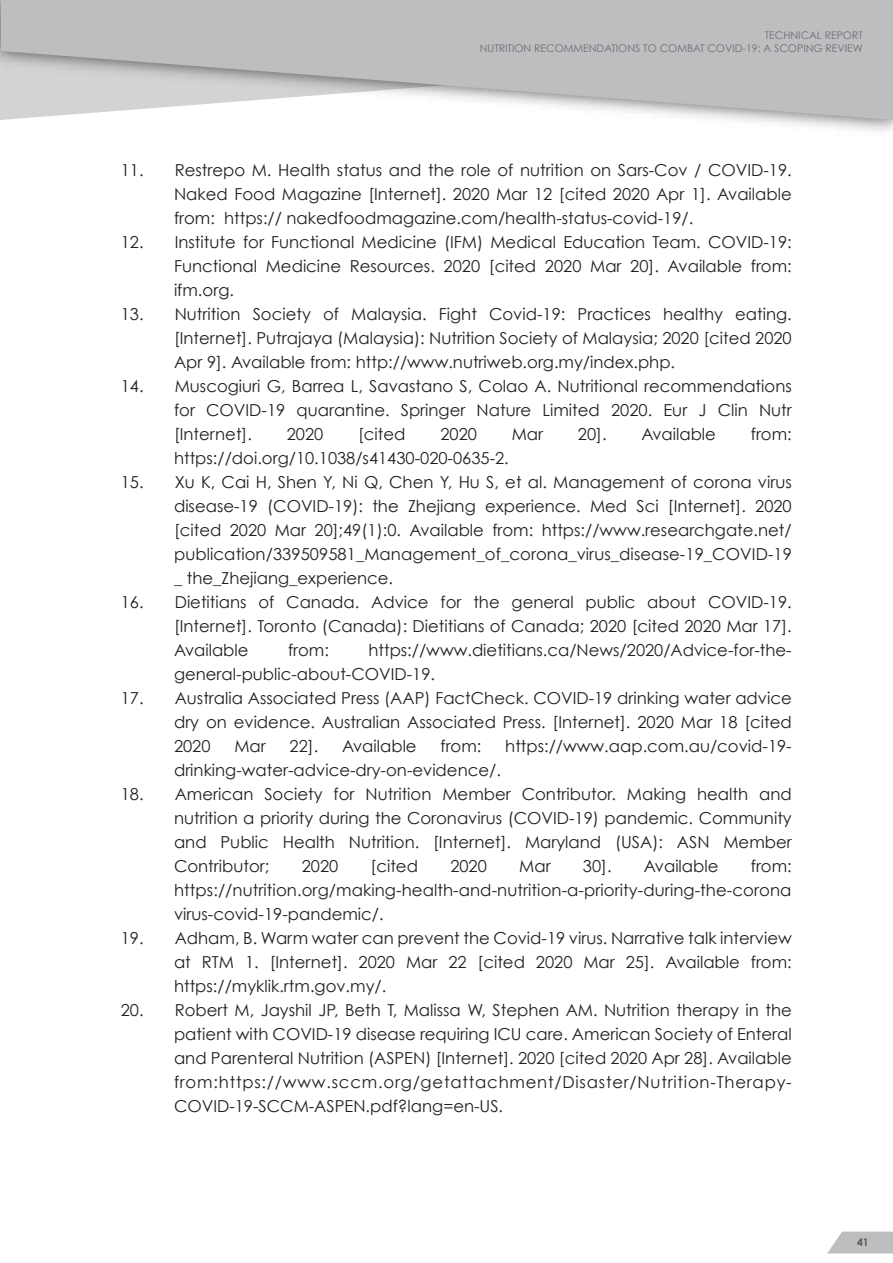
<style>
.page{position:relative;width:893px;height:1263px;background:#fff}
.page>*{position:absolute;margin:0;border:0;box-sizing:border-box;transform-origin:0 0}
.t1{font:16.5px/24px "Century Gothic";color:#231f20;text-align:justify}
.t2{font:10.5px/12.6px "Century Gothic";color:#6d6e71;text-align:right}
.t3{font:700 10.5px "Century Gothic";color:#58595b}
</style>
<div class="page">
<svg style="left:1px;top:0;width:892px;height:120px;background:#c4c6c8"></svg>
<svg style="left:827px;top:1231px;width:66px;height:22px"></svg>
<p class="t2" style="left:480px;top:29px;width:385px">TECHNICAL REPORT<br>NUTRITION RECOMMENDATIONS TO COMBAT COVID-19: A SCOPING REVIEW</p>
<p class="t1" style="left:174px;top:158px;width:619px;text-indent:-53px">11. Restrepo M. Health status and the role of nutrition on Sars-Cov / COVID-19.<br>Naked Food Magazine [Internet]. 2020 Mar 12 [cited 2020 Apr 1]. Available from: https:// nakedfoodmagazine.com/health-status-covid-19/.</p>
<p class="t1" style="left:174px;top:230px;width:619px;text-indent:-53px">12. Institute for Functional Medicine (IFM) Medical Education Team. COVID-19:<br>Functional Medicine Resources. 2020 [cited 2020 Mar 20]. Available from: ifm.org.</p>
<p class="t1" style="left:174px;top:302px;width:619px;text-indent:-53px">13. Nutrition Society of Malaysia. Fight Covid-19: Practices healthy eating. [Internet]. Putrajaya (Malaysia): Nutrition Society of Malaysia; 2020 [cited 2020<br>Apr 9]. Available from: http://www.nutriweb.org.my/index.php.</p>
<p class="t1" style="left:174px;top:374px;width:619px;text-indent:-53px">14. Muscogiuri G, Barrea L, Savastano S, Colao A. Nutritional recommendations for COVID-19 quarantine. Springer Nature Limited 2020. Eur J Clin Nutr [Internet].</p>
<p class="t1" style="left:287px;top:422px;width:38px">2020</p>
<p class="t1" style="left:358px;top:422px;width:49px">[cited</p>
<p class="t1" style="left:440px;top:422px;width:38px">2020</p>
<p class="t1" style="left:512px;top:422px;width:33px">Mar</p>
<p class="t1" style="left:578px;top:422px;width:30px">20].</p>
<p class="t1" style="left:641px;top:422px;width:76px">Available</p>
<p class="t1" style="left:751px;top:422px;width:42px">from:</p>
<p class="t1" style="left:174px;top:446px;width:336px">https://doi.org/10.1038/s41430-020-0635-2.</p>
<p class="t1" style="left:174px;top:470px;width:619px;text-indent:-53px">15. Xu K, Cai H, Shen Y, Ni Q, Chen Y, Hu S, et al. Management of corona virus disease-19 (COVID-19): the Zhejiang experience. Med Sci [Internet]. 2020 [cited 2020 Mar 20];49(1):0. Available from: https://www.researchgate.net/ publication/339509581_Management_of_corona_virus_disease-19_COVID-19 _ the_Zhejiang_experience.</p>
<p class="t1" style="left:174px;top:590px;width:619px;text-indent:-53px">16. Dietitians of Canada. Advice for the general public about COVID-19. [Internet]. Toronto (Canada): Dietitians of Canada; 2020 [cited 2020 Mar 17].<br>Available</p>
<p class="t1" style="left:174px;top:638px;width:619px;text-indent:194px">https://www.dietitians.ca/News/2020/Advice-for-the&shy;general-public-about-COVID-19.</p>
<p class="t1" style="left:174px;top:686px;width:619px;text-indent:-53px">17. Australia Associated Press (AAP) FactCheck. COVID-19 drinking water advice dry on evidence. Australian Associated Press. [Internet]. 2020 Mar 18 [cited 2020</p>
<p class="t1" style="left:288px;top:638px;width:42px">from:</p>
<p class="t1" style="left:234px;top:734px;width:33px">Mar</p>
<p class="t1" style="left:290px;top:734px;width:30px">22].</p>
<p class="t1" style="left:342px;top:734px;width:76px">Available</p>
<p class="t1" style="left:440px;top:734px;width:42px">from:</p>
<p class="t1" style="left:505px;top:734px;width:288px">https://www.aap.com.au/covid-19-</p>
<p class="t1" style="left:174px;top:758px;width:328px">drinking-water-advice-dry-on-evidence/.</p>
<p class="t1" style="left:174px;top:782px;width:619px;text-indent:-53px">18. American Society for Nutrition Member Contributor. Making health and nutrition a priority during the Coronavirus (COVID-19) pandemic. Community and Public Health Nutrition. [Internet]. Maryland (USA): ASN Member Contributor;</p>
<p class="t1" style="left:174px;top:854px;width:619px;text-indent:577px">from: https://nutrition.org/making-health-and-nutrition-a-priority-during-the-corona virus-covid-19-pandemic/.</p>
<p class="t1" style="left:174px;top:926px;width:619px;text-indent:-53px">19. Adham, B. Warm water can prevent the Covid-19 virus. Narrative talk interview at RTM 1. [Internet]. 2020 Mar 22 [cited 2020 Mar 25]. Available from: https://myklik.rtm.gov.my/.</p>
<p class="t1" style="left:174px;top:998px;width:619px;text-indent:-53px">20. Robert M, Jayshil JP, Beth T, Malissa W, Stephen AM. Nutrition therapy in the patient with COVID-19 disease requiring ICU care. American Society of Enteral and Parenteral Nutrition (ASPEN) [Internet]. 2020 [cited 2020 Apr 28]. Available from:https://www.sccm.org/getattachment/Disaster/Nutrition-Therapy-COVID-19-SCCM-ASPEN.pdf?lang=en-US.</p>
<p class="t1" style="left:302px;top:854px;width:38px">2020</p>
<p class="t1" style="left:371px;top:854px;width:49px">[cited</p>
<p class="t1" style="left:450px;top:854px;width:38px">2020</p>
<p class="t1" style="left:519px;top:854px;width:33px">Mar</p>
<p class="t1" style="left:583px;top:854px;width:30px">30].</p>
<p class="t1" style="left:644px;top:854px;width:76px">Available</p>
<p class="t3" style="left:857px;top:1235px;width:13px">41</p>
</div>
